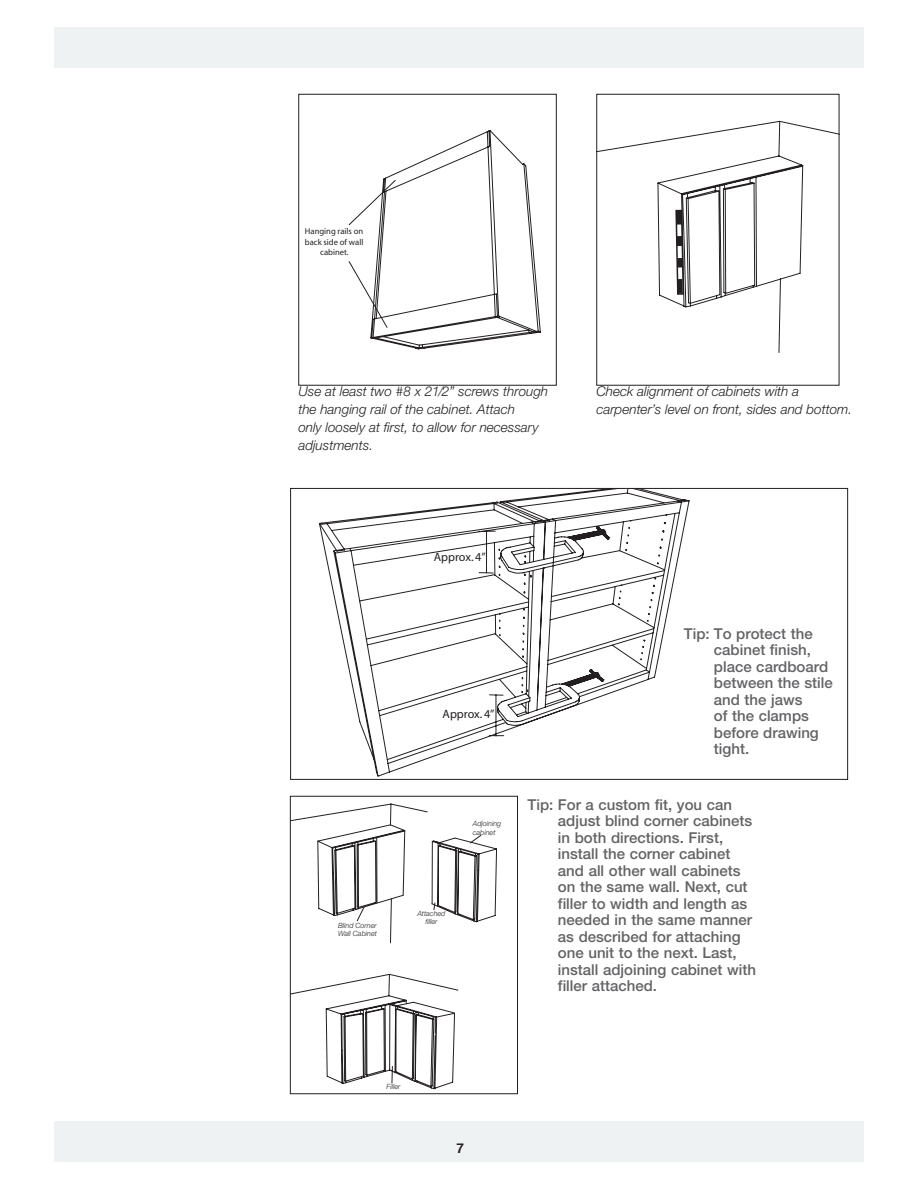
<style>
.page{position:relative;width:918px;height:1188px;background:#fff}
.page>*{position:absolute;margin:0;border:0;box-sizing:border-box;transform-origin:0 0}
.Body_Copy_75{font:500 15px/16.5px "Helvetica Neue";color:#636366}
.t1{font:italic 300 13.5px/18px "Helvetica Neue";color:#231f20}
.t2{font:700 13.5px "Helvetica";color:#231f20}
.t3{font:12.15px "Myriad";color:#231f20}
.t4{font:8.55px/10.4px "Myriad";color:#231f20;text-align:center}
.t5{font:italic 300 7.2px/8.7px "Helvetica Neue";color:#231f20}
</style>
<div class="page">
<div style="left:54px;top:28px;width:810px;height:40px;background:#eff2f3"></div>
<div style="left:54px;top:1121px;width:810px;height:41px;background:#eff2f3"></div>
<svg style="left:598px;top:121px;width:239px;height:232px"></svg>
<svg style="left:675px;top:209px;width:10px;height:87px"></svg>
<div style="left:677px;top:279px;width:6px;height:15px;background:#231f20"></div>
<div style="left:676px;top:210px;width:6px;height:15px;background:#231f20"></div>
<div style="left:677px;top:258px;width:6px;height:10px;background:#231f20"></div>
<div style="left:677px;top:236px;width:5px;height:10px;background:#231f20"></div>
<div style="left:596px;top:94px;width:243px;height:292px;border:1px solid #231f20"></div>
<svg style="left:349px;top:130px;width:191px;height:219px"></svg>
<div style="left:298px;top:94px;width:259px;height:292px;border:1px solid #231f20"></div>
<svg style="left:292px;top:804px;width:205px;height:139px"></svg>
<svg style="left:292px;top:974px;width:166px;height:115px"></svg>
<div style="left:290px;top:796px;width:228px;height:298px;border:1px solid #231f20"></div>
<svg style="left:319px;top:490px;width:370px;height:286px"></svg>
<div style="left:290px;top:488px;width:558px;height:292px;border:1px solid #231f20"></div>
<p class="t4" style="left:305px;top:227px;width:60px">Hanging rails on back side of wall cabinet.</p>
<p class="t1" style="left:298px;top:382px;width:251px">Use at least two #8 x 21⁄2” screws through the hanging rail of the cabinet. Attach<br>only loosely at first, to allow for necessary adjustments.</p>
<p class="t1" style="left:596px;top:382px;width:257px">Check alignment of cabinets with a carpenter’s level on front, sides and bottom.</p>
<p class="t5" style="left:338px;top:921px;width:40px">Blind Corner<br>Wall Cabinet</p>
<p class="t3" style="left:434px;top:551px;width:53px">Approx. 4”</p>
<p class="t3" style="left:443px;top:708px;width:53px">Approx. 4”</p>
<p class="t5" style="left:473px;top:819px;width:30px">Adjoining cabinet</p>
<p class="t5" style="left:417px;top:909px;width:30px;text-align:center">Attached filler</p>
<p class="Body_Copy_75" style="left:714px;top:625px;width:120px;text-indent:-30px">Tip: To protect the cabinet finish, place cardboard between the stile and the jaws<br>of the clamps before drawing tight.</p>
<p class="Body_Copy_75" style="left:558px;top:796px;width:199px;text-indent:-30px">Tip: For a custom fit, you can adjust blind corner cabinets in both directions. First, install the corner cabinet and all other wall cabinets on the same wall. Next, cut filler to width and length as needed in the same manner as described for attaching one unit to the next. Last, install adjoining cabinet with filler attached.</p>
<p class="t5" style="left:387px;top:1082px;width:15px">Filler</p>
<p class="t2" style="left:457px;top:1137px;width:9px">7</p>
</div>
